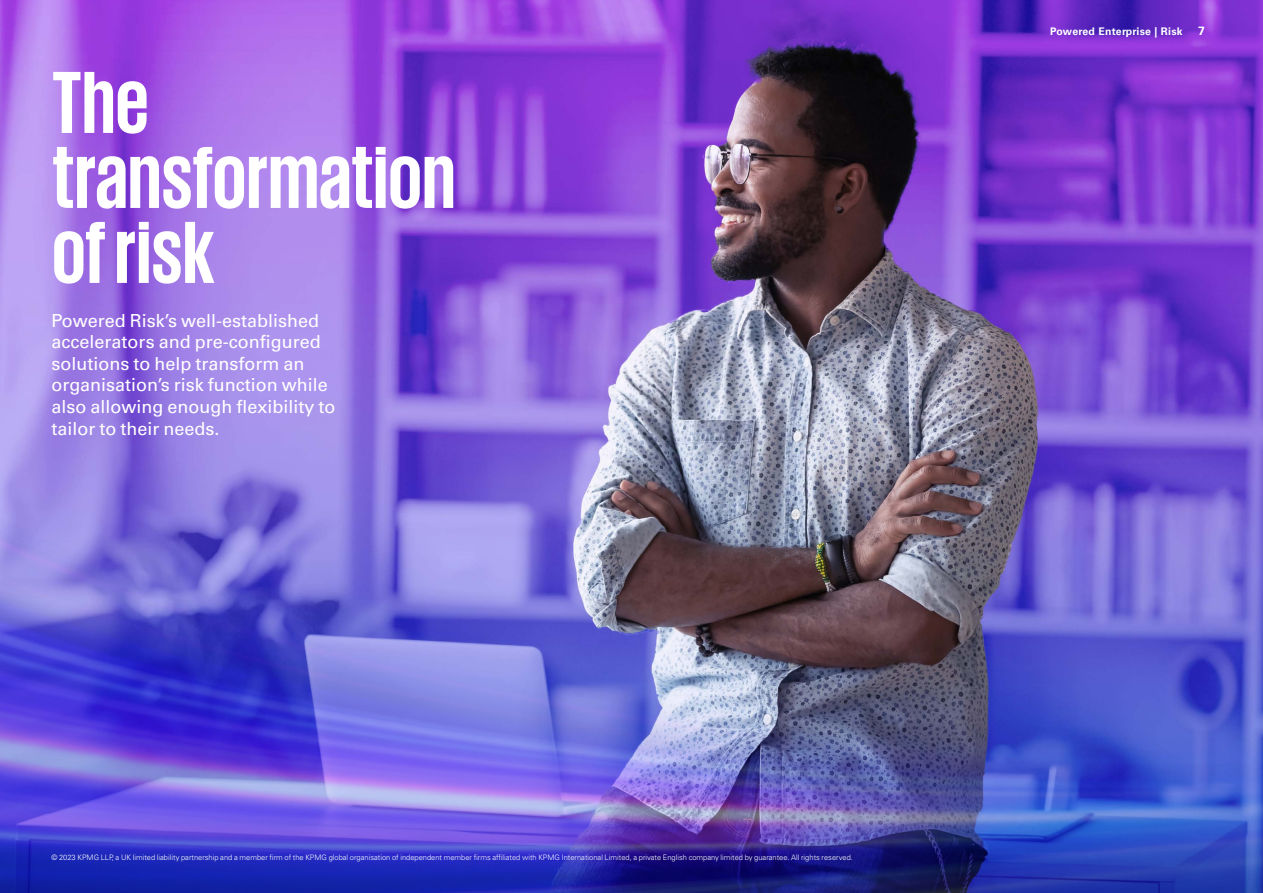
<style>
.page{position:relative;width:1263px;height:893px;background:#fff}
.page>*{position:absolute;margin:0;border:0;box-sizing:border-box;transform-origin:0 0}
.t1{font:700 90px/75px "KPMG";color:#fff}
.t2{font:18px/21.6px "Univers LT Std";color:#fff}
.t3{font:700 12px "Univers LT Std";color:#fff}
.t4{font:700 10.5px "Univers LT Std";letter-spacing:.025em;color:#fff}
.t5{font:300 7.5px "Univers LT Std";color:#fff}
</style>
<div class="page">
<img style="left:0;top:0;width:1263px;height:298px">
<img style="left:0;top:298px;width:1263px;height:595px">
<h1 class="t1" style="left:52px;top:62px;width:405px">The transformation of risk</h1>
<h2 class="t2" style="left:51px;top:310px;width:286px">Powered Risk’s well-established accelerators and pre-configured solutions to help transform an organisation’s risk function while also allowing enough flexibility to tailor to their needs.</h2>
<p class="t5" style="left:51px;top:853px;width:803px">© 2023 KPMG LLP, a UK limited liability partnership and a member firm of the KPMG global organisation of independent member firms affiliated with KPMG International Limited, a private English company limited by guarantee. All rights reserved.</p>
<h3 class="t4" style="left:1050px;top:25px;width:134px">Powered Enterprise | Risk</h3>
<h3 class="t3" style="left:1198px;top:23px;width:8px">7</h3>
</div>
